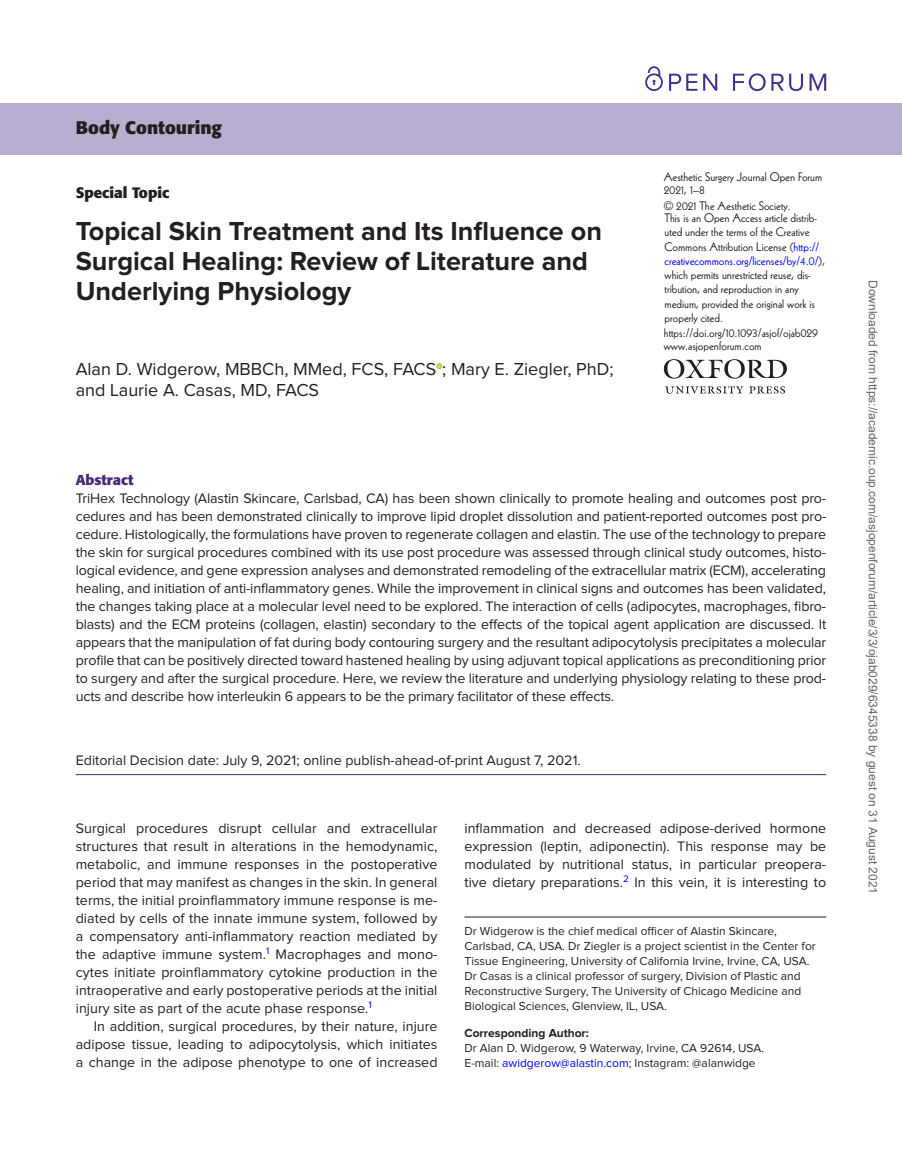
<style>
.page{position:relative;width:902px;height:1174px;background:#fff}
.page>*{position:absolute;margin:0;border:0;box-sizing:border-box;transform-origin:0 0}
.t1{font:700 27px/30px "Proxima Nova";color:#231f20}
.t2{font:18px/21px "Proxima Nova";color:#231f20}
.t3{font:700 18px "Formata";color:#231f20}
.t4{font:700 15px "Formata";color:#231f20}
.t5{font:14.25px/18px "Proxima Nova";color:#231f20;text-align:justify}
.t6{font:700 14.25px "Formata";color:#462b79}
.t7{font:12px/15px "Proxima Nova";color:#231f20}
.t8{font:12px/14.2px "Kabel LT Std";color:#231f20}
.t9{font:12px "Arial";color:#666}
.t10{font:700 12px "Proxima Nova";color:#231f20}
.s1{color:#00f}
</style>
<div class="page">
<svg style="left:669px;top:74px;width:28px;height:17px"></svg>
<svg style="left:703px;top:74px;width:14px;height:17px"></svg>
<svg style="left:733px;top:73px;width:32px;height:18px"></svg>
<svg style="left:771px;top:74px;width:12px;height:17px"></svg>
<svg style="left:789px;top:74px;width:14px;height:17px"></svg>
<svg style="left:809px;top:74px;width:17px;height:17px"></svg>
<svg style="left:645px;top:66px;width:17px;height:25px"></svg>
<div style="left:0;top:104px;width:901px;height:50px;background:#b7aed0"></div>
<svg style="left:663px;top:359px;width:123px;height:35px"></svg>
<hr style="left:464px;top:916px;width:362px;height:1px;background:#231f20">
<hr style="left:76px;top:774px;width:750px;height:1px;background:#462b79">
<svg style="left:436px;top:363px;width:6px;height:6px"></svg>
<p class="t3" style="left:76px;top:117px;width:148px">Body Contouring</p>
<p class="t4" style="left:76px;top:183px;width:95px">Special Topic</p>
<h1 class="t1" style="left:76px;top:217px;width:527px">Topical Skin Treatment and Its Influence on<br>Surgical Healing: Review of Literature and<br>Underlying Physiology</h1>
<p class="t2" style="left:76px;top:359px;width:539px">Alan D. Widgerow, MBBCh, MMed, FCS, FACS ; Mary E. Ziegler, PhD; and Laurie A. Casas, MD, FACS</p>
<p class="t8" style="left:663px;top:171px;width:160px;line-height:12.8px">Aesthetic Surgery Journal Open Forum<br>2021, 1–8</p>
<p class="t8" style="left:663px;top:199px;width:154px;line-height:12.3px">© 2021 The Aesthetic Society.<br>This is an Open Access article distrib-</p>
<p class="t8" style="left:664px;top:225px;width:162px">uted under the terms of the Creative Commons Attribution License (<span class="s1">http:// creativecommons.org/licenses/by/4.0/</span>), which permits unrestricted reuse, dis&shy;tribution, and reproduction in any medium, provided the original work is properly cited.</p>
<p class="t8" style="left:663px;top:327px;width:155px;line-height:12.8px">https://doi.org/10.1093/asjof/ojab029 www.asjopenforum.com</p>
<p class="t6" style="left:76px;top:470px;width:59px">Abstract</p>
<p class="t5" style="left:76px;top:489px;width:752px">TriHex Technology (Alastin Skincare, Carlsbad, CA) has been shown clinically to promote healing and outcomes post pro&shy;cedures and has been demonstrated clinically to improve lipid droplet dissolution and patient-reported outcomes post pro&shy;cedure. Histologically, the formulations have proven to regenerate collagen and elastin. The use of the technology to prepare the skin for surgical procedures combined with its use post procedure was assessed through clinical study outcomes, histo&shy;logical evidence, and gene expression analyses and demonstrated remodeling of the extracellular matrix (ECM), accelerating healing, and initiation of anti-inflammatory genes. While the improvement in clinical signs and outcomes has been validated, the changes taking place at a molecular level need to be explored. The interaction of cells (adipocytes, macrophages, fibro&shy;blasts) and the ECM proteins (collagen, elastin) secondary to the effects of the topical agent application are discussed. It appears that the manipulation of fat during body contouring surgery and the resultant adipocytolysis precipitates a molecular profile that can be positively directed toward hastened healing by using adjuvant topical applications as preconditioning prior to surgery and after the surgical procedure. Here, we review the literature and underlying physiology relating to these prod&shy;ucts and describe how interleukin 6 appears to be the primary facilitator of these effects.</p>
<p class="t5" style="left:76px;top:752px;width:506px">Editorial Decision date: July 9, 2021; online publish-ahead-of-print August 7, 2021.</p>
<p class="t5" style="left:76px;top:819px;width:363px">Surgical procedures disrupt cellular and extracellular structures that result in alterations in the hemodynamic, metabolic, and immune responses in the postoperative period that may manifest as changes in the skin. In general terms, the initial proinflammatory immune response is me&shy;diated by cells of the innate immune system, followed by a compensatory anti-inflammatory reaction mediated by the adaptive immune system.<sup>1</sup> Macrophages and mono&shy;cytes initiate proinflammatory cytokine production in the intraoperative and early postoperative periods at the initial injury site as part of the acute phase response.<sup>1</sup></p>
<p class="t5" style="left:76px;top:1017px;width:363px;text-indent:18px">In addition, surgical procedures, by their nature, injure adipose tissue, leading to adipocytolysis, which initiates a change in the adipose phenotype to one of increased</p>
<p class="t5" style="left:464px;top:819px;width:363px">inflammation and decreased adipose-derived hormone expression (leptin, adiponectin). This response may be modulated by nutritional status, in particular preopera&shy;tive dietary preparations.<sup>2</sup> In this vein, it is interesting to</p>
<p class="t7" style="left:464px;top:924px;width:353px">Dr Widgerow is the chief medical officer of Alastin Skincare, Carlsbad, CA, USA. Dr Ziegler is a project scientist in the Center for Tissue Engineering, University of California Irvine, Irvine, CA, USA.<br>Dr Casas is a clinical professor of surgery, Division of Plastic and Reconstructive Surgery, The University of Chicago Medicine and Biological Sciences, Glenview, IL, USA.</p>
<p class="t10" style="left:464px;top:1028px;width:126px">Corresponding Author:</p>
<p class="t7" style="left:464px;top:1041px;width:301px">Dr Alan D. Widgerow, 9 Waterway, Irvine, CA 92614, USA.<br>E-mail: <span class="s1">awidgerow@alastin.com</span>; Instagram: @alanwidge</p>
<p class="t9" style="left:877px;top:280px;width:616px;rotate:90deg">Downloaded from https://academic.oup.com/asjopenforum/article/3/3/ojab029/6345338 by guest on 31 August 2021</p>
</div>
